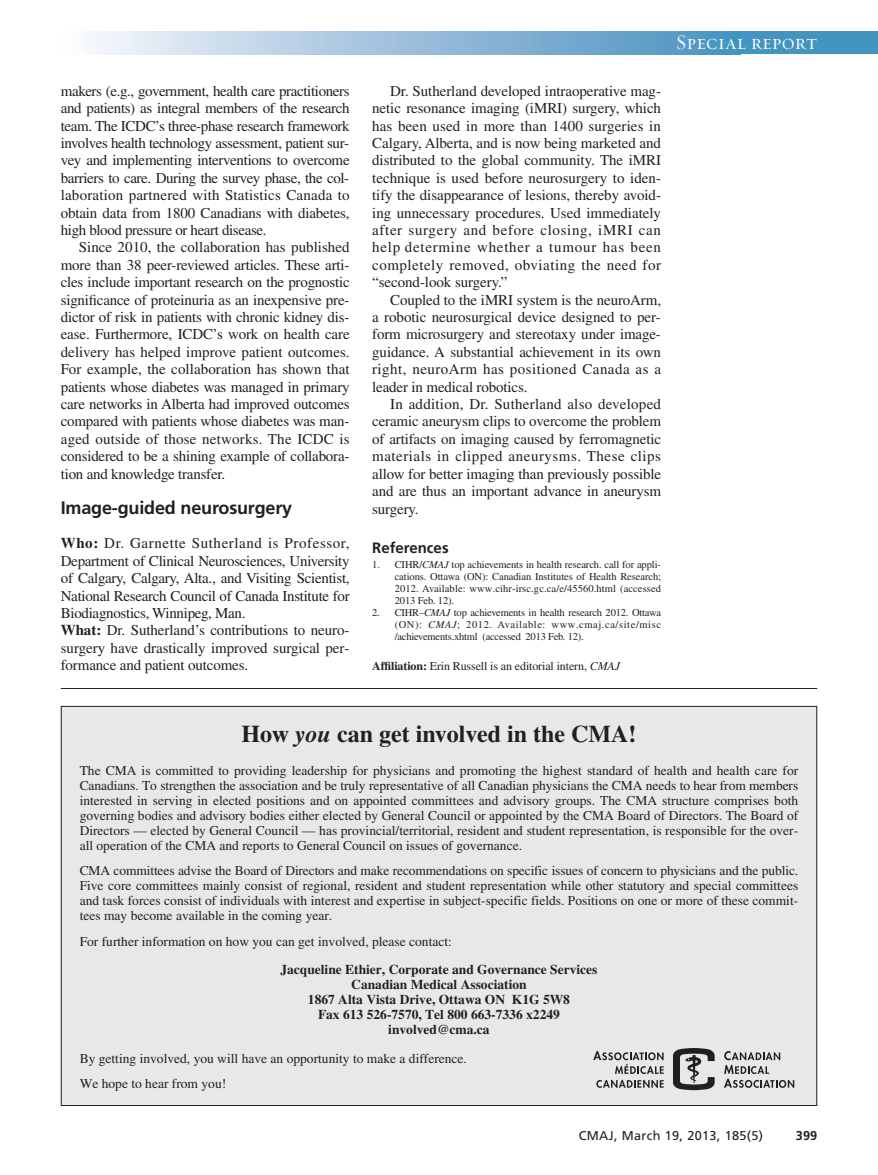
<style>
.page{position:relative;width:878px;height:1175px;background:#fff}
.page>*{position:absolute;margin:0;border:0;box-sizing:border-box;transform-origin:0 0}
.t1{font:700 24px "Times";color:#231f20}
.t2{font:21px "Requiem Display HTF Small Caps";letter-spacing:.005em;color:#fff}
.t3{font:700 18px "Frutiger LT Std";letter-spacing:-.01em;color:#231f20}
.t4{font:15px/17.4px "Times LT Std";letter-spacing:-.01em;color:#231f20;text-align:justify}
.t5{font:700 15px "Frutiger LT Std";color:#231f20}
.t6{font:13.5px/15px "Times";color:#231f20;text-align:justify}
.t7{font:700 13.5px/15px "Times";color:#231f20;text-align:center}
.t8{font:12.75px "Frutiger LT Std";letter-spacing:.025em;color:#231f20}
.t9{font:700 12.75px "Frutiger LT Std";color:#231f20}
.t10{font:12px "Times LT Std";letter-spacing:-.01em;color:#231f20}
.t11{font:10.5px/12px "Times LT Std";letter-spacing:.01em;color:#231f20;text-align:justify}
.s1{font-weight:700}
.s2{font-style:italic}
</style>
<div class="page">
<div style="left:726px;top:32px;width:152px;height:22px;background:#4494c2"></div>
<div style="left:61px;top:32px;width:679px;height:22px;background:linear-gradient(to right,#faf8fc,#458ebf)"></div>
<div style="left:61px;top:706px;width:755px;height:399px;background:#e7e8e9"></div>
<svg style="left:673px;top:1048px;width:41px;height:42px"></svg>
<svg style="left:724px;top:1051px;width:70px;height:36px"></svg>
<svg style="left:593px;top:1051px;width:70px;height:36px"></svg>
<hr style="left:61px;top:688px;width:756px;height:1px;background:#231f20">
<p class="t4" style="left:61px;top:84px;width:290px">makers (e.g., government, health care practitioners and patients) as integral members of the research team. The ICDC’s three-phase research framework involves health technology assessment, patient sur&shy;vey and implementing interventions to overcome barriers to care. During the survey phase, the col&shy;laboration partnered with Statistics Canada to obtain data from 1800 Canadians with diabetes, high blood pressure or heart disease.</p>
<p class="t4" style="left:61px;top:240px;width:290px;text-indent:18px">Since 2010, the collaboration has published more than 38 peer-reviewed articles. These arti&shy;cles include important research on the prognostic significance of proteinuria as an inexpensive pre&shy;dictor of risk in patients with chronic kidney dis&shy;ease. Furthermore, ICDC’s work on health care delivery has helped improve patient outcomes.<br>For example, the collaboration has shown that patients whose diabetes was managed in primary care networks in Alberta had improved outcomes compared with patients whose diabetes was man&shy;aged outside of those networks. The ICDC is considered to be a shining example of collabora&shy;tion and knowledge transfer.</p>
<p class="t3" style="left:61px;top:500px;width:233px">Image-guided neurosurgery</p>
<p class="t4" style="left:61px;top:536px;width:290px;text-align:left"><span class="s1">Who:</span> Dr. Garnette Sutherland is Professor, Department of Clinical Neurosciences, University of Calgary, Calgary, Alta., and Visiting Scientist, National Research Council of Canada Institute for Biodiagnostics, Winnipeg, Man.<br><span class="s1">What:</span> Dr. Sutherland’s contributions to neuro&shy;surgery have drastically improved surgical per&shy;formance and patient outcomes.</p>
<p class="t4" style="left:372px;top:84px;width:290px;text-indent:18px">Dr. Sutherland developed intraoperative mag&shy;netic resonance imaging (iMRI) surgery, which has been used in more than 1400 surgeries in Calgary, Alberta, and is now being marketed and distributed to the global community. The iMRI technique is used before neurosurgery to iden&shy;tify the disappearance of lesions, thereby avoid&shy;ing unnecessary procedures. Used immediately after surgery and before closing, iMRI can help determine whether a tumour has been completely removed, obviating the need for “second-look surgery.”</p>
<p class="t4" style="left:372px;top:292px;width:290px;text-indent:18px">Coupled to the iMRI system is the neuroArm, a robotic neurosurgical device designed to per&shy;form microsurgery and stereotaxy under image&shy;guidance. A substantial achievement in its own right, neuroArm has positioned Canada as a leader in medical robotics.</p>
<p class="t4" style="left:372px;top:397px;width:290px;text-indent:18px">In addition, Dr. Sutherland also developed ceramic aneurysm clips to overcome the problem of artifacts on imaging caused by ferromagnetic materials in clipped aneurysms. These clips allow for better imaging than previously possible and are thus an important advance in aneurysm surgery.</p>
<p class="t5" style="left:372px;top:541px;width:78px">References</p>
<p class="t11" style="left:395px;top:559px;width:268px;text-indent:-23px">1. CIHR/<span class="s2">CMAJ</span> top achievements in health research. call for appli&shy;cations. Ottawa (ON): Canadian Institutes of Health Research; 2012. Available: www.cihr-irsc.gc.ca/e/45560.html (accessed 2013 Feb. 12).</p>
<p class="t11" style="left:395px;top:607px;width:268px;text-indent:-22px">2. CIHR–<span class="s2">CMAJ</span> top achievements in health research 2012. Ottawa (ON): <span class="s2">CMAJ</span>; 2012. Available: www.cmaj.ca/site/misc /achievements.xhtml (accessed 2013 Feb. 12).</p>
<p class="t10" style="left:372px;top:662px;width:249px"><span class="s1">Affiliation:</span> Erin Russell is an editorial intern, <span class="s2">CMAJ</span></p>
<h2 class="t2" style="left:675px;top:30px;width:143px">Special report</h2>
<h1 class="t1" style="left:241px;top:725px;width:396px">How <span class="s2">you</span> can get involved in the CMA!</h1>
<p class="t6" style="left:80px;top:764px;width:720px">The CMA is committed to providing leadership for physicians and promoting the highest standard of health and health care for Canadians. To strengthen the association and be truly representative of all Canadian physicians the CMA needs to hear from members interested in serving in elected positions and on appointed committees and advisory groups. The CMA structure comprises both governing bodies and advisory bodies either elected by General Council or appointed by the CMA Board of Directors. The Board of Directors — elected by General Council — has provincial/territorial, resident and student representation, is responsible for the over&shy;all operation of the CMA and reports to General Council on issues of governance.</p>
<p class="t6" style="left:80px;top:864px;width:720px">CMA committees advise the Board of Directors and make recommendations on specific issues of concern to physicians and the public.<br>Five core committees mainly consist of regional, resident and student representation while other statutory and special committees and task forces consist of individuals with interest and expertise in subject-specific fields. Positions on one or more of these commit&shy;tees may become available in the coming year.</p>
<p class="t6" style="left:80px;top:935px;width:374px">For further information on how you can get involved, please contact:</p>
<p class="t7" style="left:280px;top:963px;width:318px">Jacqueline Ethier, Corporate and Governance Services Canadian Medical Association<br>1867 Alta Vista Drive, Ottawa ON K1G 5W8<br>Fax 613 526-7570, Tel 800 663-7336 x2249 involved@cma.ca</p>
<p class="t6" style="left:80px;top:1047px;width:389px;line-height:25.5px">By getting involved, you will have an opportunity to make a difference.<br>We hope to hear from you!</p>
<p class="t8" style="left:578px;top:1130px;width:186px">CMAJ, March 19, 2013, 185(5)</p>
<p class="t9" style="left:795px;top:1130px;width:23px">399</p>
</div>
